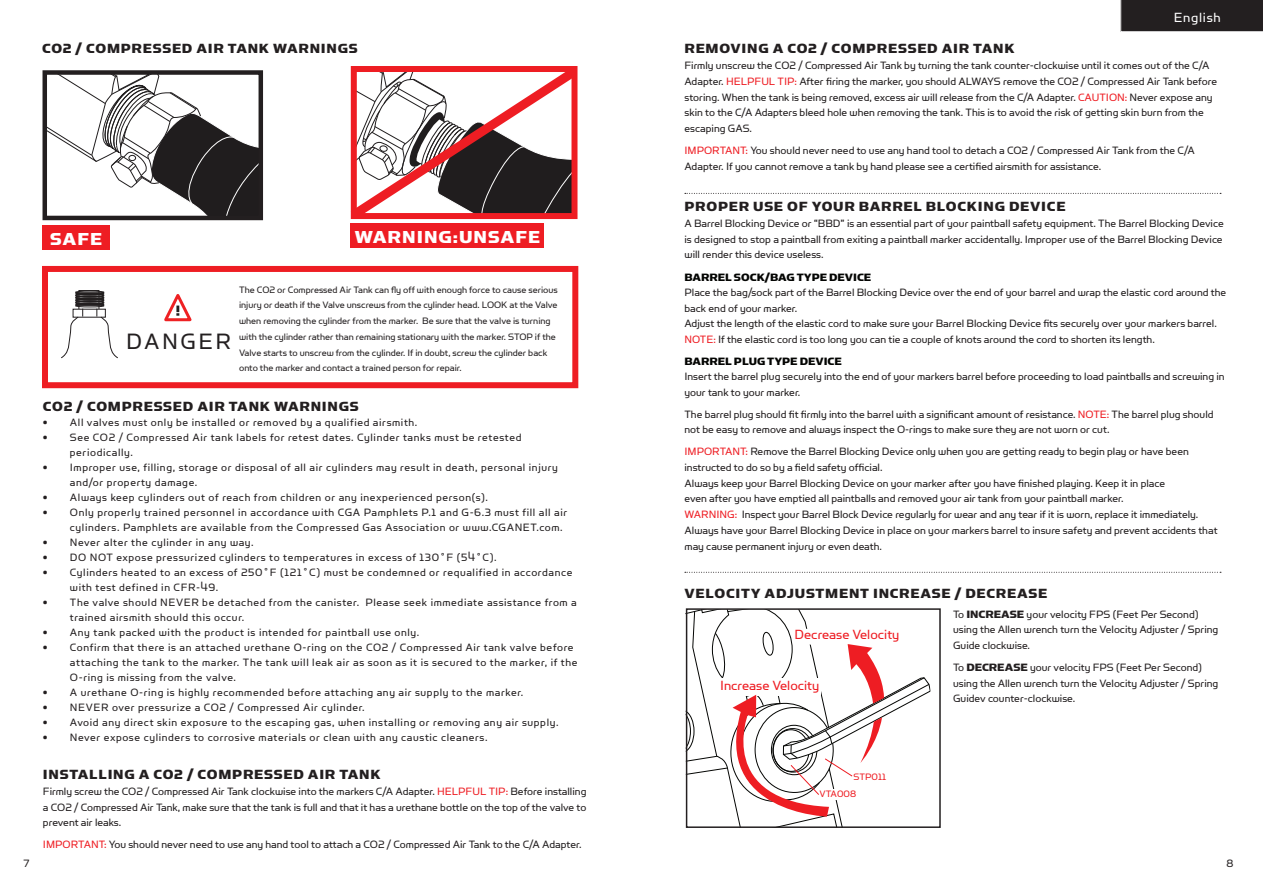
<style>
.page{position:relative;width:1263px;height:893px;background:#fff}
.page>*{position:absolute;margin:0;border:0;box-sizing:border-box;transform-origin:0 0}
.t1{font:25.05px "Simian Text Orangutan";letter-spacing:.1em;color:#231f20}
.t2{font:19.5px "Simian Display Chimpanzee";letter-spacing:.05em;color:#fff}
.t3{font:15px "Simian Display Chimpanzee";letter-spacing:.05em;color:#231f20}
.t4{font:15px "Simian Display Orangutan";color:#ee1d23}
.t5{font:15px "Simian Display Orangutan";letter-spacing:.05em;color:#fff}
.t6{font:12px/15.8px "Simian Display Orangutan";color:#231f20}
.t7{font:12px/15px "Simian Display Orangutan";letter-spacing:.05em;color:#231f20}
.t8{font:12px "Simian Display Chimpanzee";color:#040503}
.t9{font:10.5px/15.8px "Simian Display Orangutan";color:#231f20}
.t10{font:10.5px "Simian Display Orangutan";color:#ee1d23}
.s1{color:#ee1d23}
.s2{font-family:"Simian Display Chimpanzee"}
</style>
<div class="page">
<svg style="left:350px;top:66px;width:228px;height:162px"></svg>
<div style="left:79px;top:290px;width:20px;height:21px;border:1px solid #231f20"></div>
<svg style="left:61px;top:291px;width:57px;height:67px"></svg>
<div style="left:42px;top:266px;width:536px;height:122px;border:6px solid #ee1d23"></div>
<div style="left:351px;top:66px;width:226px;height:153px;border:6px solid #ee1d23"></div>
<div style="left:43px;top:225px;width:67px;height:24px;background:#ee1d23"></div>
<svg style="left:164px;top:294px;width:28px;height:28px"></svg>
<div style="left:351px;top:223px;width:193px;height:25px;background:#ee1d23"></div>
<svg style="left:685px;top:193px;width:536px;height:1px"></svg>
<svg style="left:685px;top:572px;width:536px;height:1px"></svg>
<div style="left:1120px;top:0;width:143px;height:32px;background:#231f20"></div>
<svg style="left:48px;top:75px;width:210px;height:140px"></svg>
<div style="left:43px;top:70px;width:220px;height:150px;border:4px solid #231f20"></div>
<svg style="left:685px;top:609px;width:245px;height:219px"></svg>
<p class="t3" style="left:42px;top:40px;width:317px">CO2 / COMPRESSED AIR TANK WARNINGS</p>
<h2 class="t2" style="left:50px;top:228px;width:54px">SAFE</h2>
<h2 class="t2" style="left:355px;top:226px;width:187px">WARNING:UNSAFE</h2>
<p class="t9" style="left:239px;top:281px;width:320px">The CO2 or Compressed Air Tank can fly off with enough force to cause serious injury or death if the Valve unscrews from the cylinder head. LOOK at the Valve when removing the cylinder from the marker. Be sure that the valve is turning with the cylinder rather than remaining stationary with the marker. STOP if the Valve starts to unscrew from the cylinder. If in doubt, screw the cylinder back onto the marker and contact a trained person for repair.</p>
<p class="t3" style="left:43px;top:398px;width:317px">CO2 / COMPRESSED AIR TANK WARNINGS</p>
<p class="t7" style="left:43px;top:414px;width:376px">• All valves must only be installed or removed by a qualified airsmith.</p>
<p class="t7" style="left:70px;top:429px;width:453px;text-indent:-27px">• See CO2 / Compressed Air tank labels for retest dates. Cylinder tanks must be retested periodically.</p>
<p class="t7" style="left:70px;top:459px;width:489px;text-indent:-27px">• Improper use, filling, storage or disposal of all air cylinders may result in death, personal injury and/or property damage.</p>
<p class="t7" style="left:43px;top:489px;width:447px">• Always keep cylinders out of reach from children or any inexperienced person(s).</p>
<p class="t7" style="left:70px;top:504px;width:499px;text-indent:-27px">• Only properly trained personnel in accordance with CGA Pamphlets P.1 and G-6.3 must fill all air cylinders. Pamphlets are available from the Compressed Gas Association or www.CGANET.com.</p>
<p class="t7" style="left:43px;top:534px;width:212px">• Never alter the cylinder in any way.</p>
<p class="t7" style="left:43px;top:549px;width:455px">• DO NOT expose pressurized cylinders to temperatures in excess of 130˚F (54˚C).</p>
<p class="t7" style="left:70px;top:564px;width:504px;text-indent:-27px">• Cylinders heated to an excess of 250˚F (121˚C) must be condemned or requalified in accordance with test defined in CFR-49.</p>
<p class="t7" style="left:70px;top:594px;width:508px;text-indent:-27px">• The valve should NEVER be detached from the canister. Please seek immediate assistance from a trained airsmith should this occur.</p>
<p class="t7" style="left:43px;top:624px;width:378px">• Any tank packed with the product is intended for paintball use only.</p>
<p class="t7" style="left:70px;top:639px;width:509px;text-indent:-27px">• Confirm that there is an attached urethane O-ring on the CO2 / Compressed Air tank valve before attaching the tank to the marker. The tank will leak air as soon as it is secured to the marker, if the<br>O-ring is missing from the valve.</p>
<p class="t7" style="left:43px;top:684px;width:482px">• A urethane O-ring is highly recommended before attaching any air supply to the marker.</p>
<p class="t7" style="left:43px;top:699px;width:323px">• NEVER over pressurize a CO2 / Compressed Air cylinder.</p>
<p class="t7" style="left:43px;top:714px;width:517px">• Avoid any direct skin exposure to the escaping gas, when installing or removing any air supply.</p>
<p class="t7" style="left:43px;top:730px;width:446px">• Never expose cylinders to corrosive materials or clean with any caustic cleaners.</p>
<p class="t3" style="left:43px;top:766px;width:339px">INSTALLING A CO2 / COMPRESSED AIR TANK</p>
<p class="t6" style="left:43px;top:783px;width:545px;text-align:justify">Firmly screw the CO2 / Compressed Air Tank clockwise into the markers C/A Adapter. <span class="s1">HELPFUL TIP:</span> Before installing a CO2 / Compressed Air Tank, make sure that the tank is full and that it has a urethane bottle on the top of the valve to prevent air leaks.</p>
<p class="t6" style="left:43px;top:836px;width:540px"><span class="s1">IMPORTANT:</span> You should never need to use any hand tool to attach a CO2 / Compressed Air Tank to the C/A Adapter.</p>
<h1 class="t1" style="left:126px;top:327px;width:106px">DANGER</h1>
<p class="t5" style="left:1174px;top:10px;width:49px">English</p>
<p class="t3" style="left:684px;top:40px;width:332px">REMOVING A CO2 / COMPRESSED AIR TANK</p>
<p class="t6" style="left:684px;top:58px;width:534px">Firmly unscrew the CO2 / Compressed Air Tank by turning the tank counter-clockwise until it comes out of the C/A Adapter. <span class="s1">HELPFUL TIP:</span> After firing the marker, you should ALWAYS remove the CO2 / Compressed Air Tank before storing. When the tank is being removed, excess air will release from the C/A Adapter. <span class="s1">CAUTION:</span> Never expose any skin to the C/A Adapters bleed hole when removing the tank. This is to avoid the risk of getting skin burn from the escaping GAS.</p>
<p class="t6" style="left:684px;top:142px;width:512px"><span class="s1">IMPORTANT:</span> You should never need to use any hand tool to detach a CO2 / Compressed Air Tank from the C/A<br>Adapter. If you cannot remove a tank by hand please see a certified airsmith for assistance.</p>
<p class="t3" style="left:684px;top:198px;width:383px">PROPER USE OF YOUR BARREL BLOCKING DEVICE</p>
<p class="t6" style="left:684px;top:215px;width:541px;text-align:justify">A Barrel Blocking Device or “BBD” is an essential part of your paintball safety equipment. The Barrel Blocking Device is designed to stop a paintball from exiting a paintball marker accidentally. Improper use of the Barrel Blocking Device will render this device useless.</p>
<p class="t8" style="left:684px;top:270px;width:188px">BARREL SOCK/BAG TYPE DEVICE</p>
<p class="t6" style="left:684px;top:284px;width:543px">Place the bag/sock part of the Barrel Blocking Device over the end of your barrel and wrap the elastic cord around the back end of your marker.<br>Adjust the length of the elastic cord to make sure your Barrel Blocking Device fits securely over your markers barrel.<br><span class="s1">NOTE:</span> If the elastic cord is too long you can tie a couple of knots around the cord to shorten its length.</p>
<p class="t8" style="left:684px;top:355px;width:159px">BARREL PLUG TYPE DEVICE</p>
<p class="t6" style="left:684px;top:368px;width:542px">Insert the barrel plug securely into the end of your markers barrel before proceeding to load paintballs and screwing in your tank to your marker.</p>
<p class="t6" style="left:684px;top:406px;width:531px">The barrel plug should fit firmly into the barrel with a significant amount of resistance. <span class="s1">NOTE:</span> The barrel plug should not be easy to remove and always inspect the O-rings to make sure they are not worn or cut.</p>
<p class="t6" style="left:684px;top:443px;width:535px"><span class="s1">IMPORTANT:</span> Remove the Barrel Blocking Device only when you are getting ready to begin play or have been instructed to do so by a field safety official.<br>Always keep your Barrel Blocking Device on your marker after you have finished playing. Keep it in place<br>even after you have emptied all paintballs and removed your air tank from your paintball marker.<br><span class="s1">WARNING:</span> Inspect your Barrel Block Device regularly for wear and any tear if it is worn, replace it immediately.<br>Always have your Barrel Blocking Device in place on your markers barrel to insure safety and prevent accidents that may cause permanent injury or even death.</p>
<p class="t3" style="left:684px;top:585px;width:364px">VELOCITY ADJUSTMENT INCREASE / DECREASE</p>
<p class="t4" style="left:795px;top:626px;width:106px">Decrease Velocity</p>
<p class="t4" style="left:720px;top:678px;width:101px">Increase Velocity</p>
<p class="t6" style="left:953px;top:606px;width:267px">To <span class="s2">INCREASE</span> your velocity FPS (Feet Per Second) using the Allen wrench turn the Velocity Adjuster / Spring<br>Guide clockwise.</p>
<p class="t6" style="left:953px;top:659px;width:267px">To <span class="s2">DECREASE</span> your velocity FPS (Feet Per Second) using the Allen wrench turn the Velocity Adjuster / Spring<br>Guidev counter-clockwise.</p>
<p class="t10" style="left:853px;top:771px;width:34px">STP011</p>
<p class="t10" style="left:819px;top:789px;width:38px">VTA008</p>
<p class="t6" style="left:24px;top:856px;width:8px">7</p>
<p class="t6" style="left:1226px;top:856px;width:8px">8</p>
</div>
